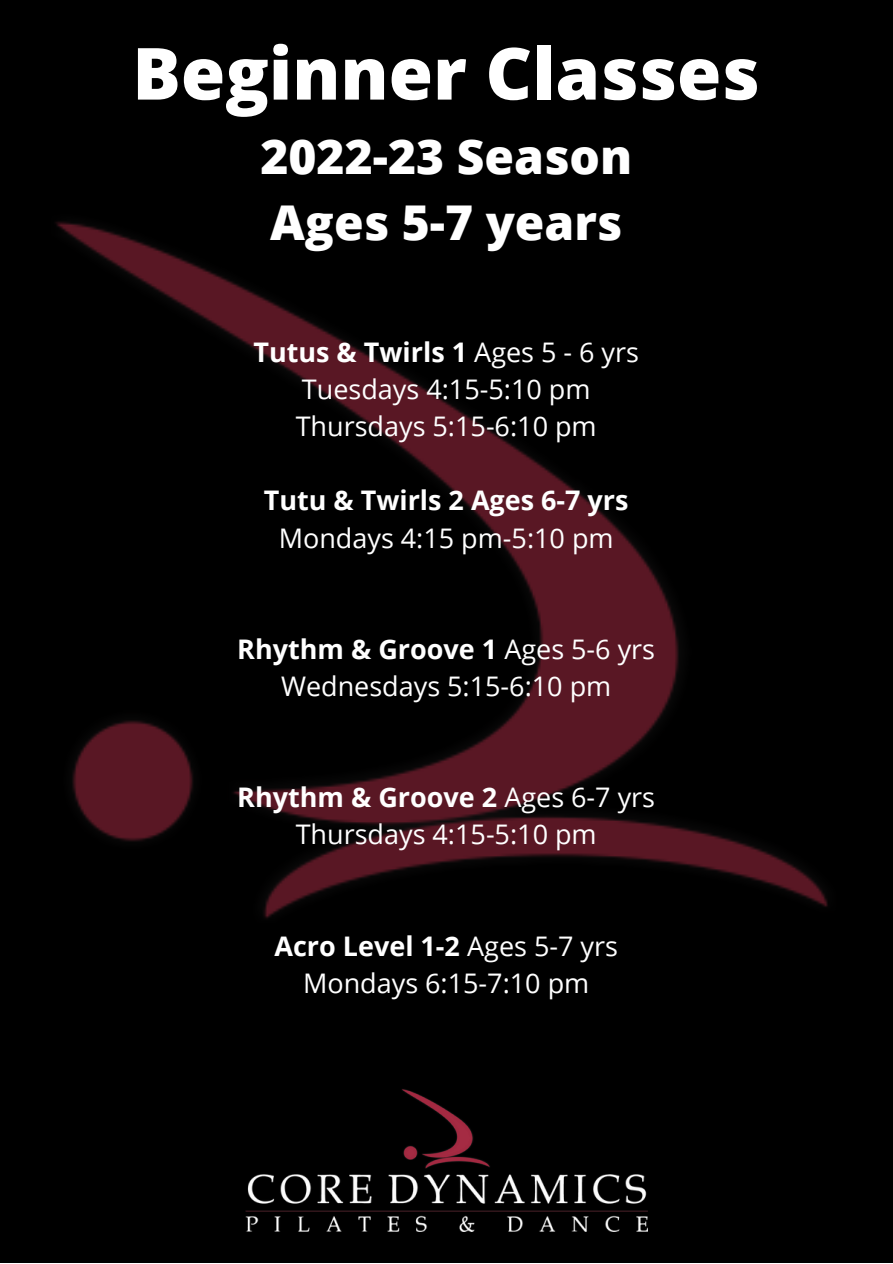
<style>
.page{position:relative;width:893px;height:1264px;background:#fff}
.page>*{position:absolute;margin:0;border:0;box-sizing:border-box;transform-origin:0 0}
.t1{font:800 72px "Open Sans";color:#fff}
.t2{font:800 48px/66.3px "Open Sans";color:#fff}
.t3{font:27px/37px "Open Sans";color:#fff;text-align:center}
.t4{font:700 27px "Open Sans";color:#fff}
.s1{font-weight:700}
</style>
<div class="page">
<div style="left:0;top:0;width:892px;height:1262px;background:#000"></div>
<img style="left:55px;top:221px;width:773px;height:698px">
<img style="left:246px;top:1089px;width:401px;height:142px">
<h1 class="t1" style="left:132px;top:23px;width:629px">Beginner Classes</h1>
<h2 class="t2" style="left:260px;top:122px;width:373px">2022-23 Season<br>Ages 5-7 years</h2>
<p class="t3" style="left:253px;top:333px;width:387px"><span class="s1">Tutus &amp; Twirls 1</span> Ages 5 - 6 yrs<br>Tuesdays 4:15-5:10 pm<br>Thursdays 5:15-6:10 pm</p>
<p class="t4" style="left:264px;top:481px;width:366px">Tutu &amp; Twirls 2 Ages 6-7 yrs</p>
<p class="t3" style="left:279px;top:518px;width:336px">Mondays 4:15 pm-5:10 pm</p>
<p class="t3" style="left:237px;top:630px;width:419px"><span class="s1">Rhythm &amp; Groove 1</span> Ages 5-6 yrs<br>Wednesdays 5:15-6:10 pm</p>
<p class="t3" style="left:237px;top:778px;width:419px"><span class="s1">Rhythm &amp; Groove 2</span> Ages 6-7 yrs<br>Thursdays 4:15-5:10 pm</p>
<p class="t3" style="left:274px;top:926px;width:345px"><span class="s1">Acro Level 1-2</span> Ages 5-7 yrs<br>Mondays 6:15-7:10 pm</p>
</div>
